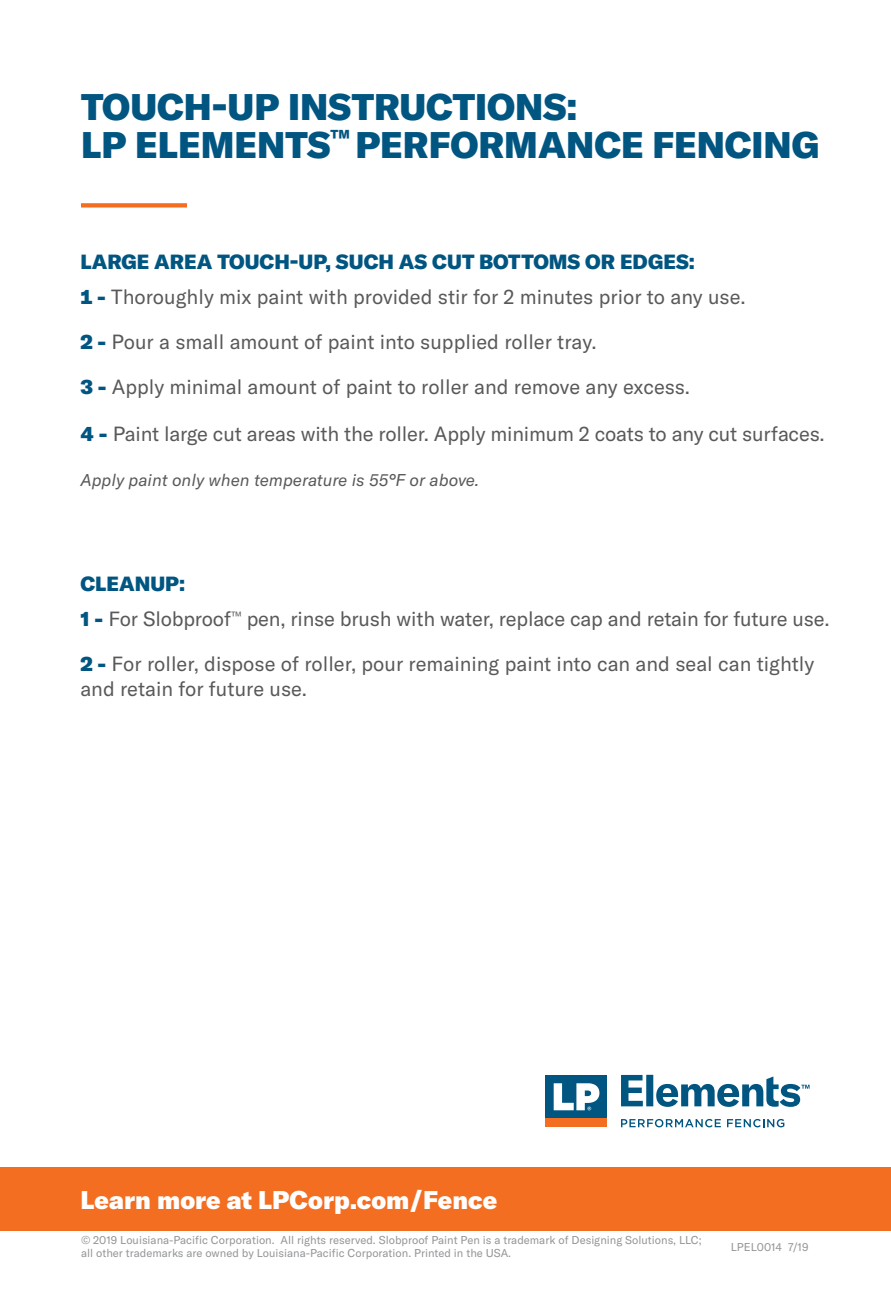
<style>
.page{position:relative;width:891px;height:1296px;background:#fff}
.page>*{position:absolute;margin:0;border:0;box-sizing:border-box;transform-origin:0 0}
.t1{font:900 36.45px/37.4px "GT America";color:#005581}
.t2{font:900 25.2px "GT America";color:#fff}
.t3{font:20.25px/34.9px "GT America";color:#58595b}
.t4{font:italic 16.88px "GT America";color:#58595b}
.t5{font:11.25px/13.5px "GT America";color:#939598}
.s1{font-weight:900;color:#005581}
</style>
<div class="page">
<div style="left:81px;top:203px;width:106px;height:5px;background:#f36e21"></div>
<div style="left:0;top:1167px;width:891px;height:63px;background:#f36e21"></div>
<div style="left:545px;top:1075px;width:62px;height:44px;background:#005581"></div>
<div style="left:545px;top:1119px;width:62px;height:8px;background:#f36e21"></div>
<svg style="left:554px;top:1083px;width:45px;height:27px"></svg>
<svg style="left:621px;top:1119px;width:100px;height:8px"></svg>
<svg style="left:727px;top:1119px;width:57px;height:8px"></svg>
<svg style="left:621px;top:1075px;width:189px;height:32px"></svg>
<h1 class="t1" style="left:81px;top:88px;width:740px">TOUCH-UP INSTRUCTIONS:<br>LP ELEMENTS<sup>™</sup> PERFORMANCE FENCING</h1>
<p class="t3" style="left:80px;top:245px;width:667px"><span class="s1">LARGE AREA TOUCH-UP, SUCH AS CUT BOTTOMS OR EDGES:<br>1 -</span> Thoroughly mix paint with provided stir for 2 minutes prior to any use.</p>
<p class="t3" style="left:80px;top:324px;width:518px"><span class="s1">2 -</span> Pour a small amount of paint into supplied roller tray.</p>
<p class="t3" style="left:80px;top:369px;width:611px"><span class="s1">3 -</span> Apply minimal amount of paint to roller and remove any excess.</p>
<p class="t3" style="left:80px;top:416px;width:746px"><span class="s1">4 -</span> Paint large cut areas with the roller. Apply minimum 2 coats to any cut surfaces.</p>
<p class="t4" style="left:80px;top:470px;width:400px">Apply paint only when temperature is 55°F or above.</p>
<p class="t3" style="left:80px;top:567px;width:751px"><span class="s1">CLEANUP:<br>1 -</span> For Slobproof<sup>™</sup> pen, rinse brush with water, replace cap and retain for future use.</p>
<p class="t3" style="left:80px;top:652px;width:735px;line-height:24.8px"><span class="s1">2 -</span> For roller, dispose of roller, pour remaining paint into can and seal can tightly and retain for future use.</p>
<p class="t2" style="left:80px;top:1183px;width:419px">Learn more at LPCorp.com/Fence</p>
<p class="t5" style="left:81px;top:1233px;width:622px">© 2019 Louisiana-Pacific Corporation. All rights reserved. Slobproof Paint Pen is a trademark of Designing Solutions, LLC; all other trademarks are owned by Louisiana-Pacific Corporation. Printed in the USA.</p>
<p class="t5" style="left:731px;top:1240px;width:79px">LPEL0014 7/19</p>
</div>
